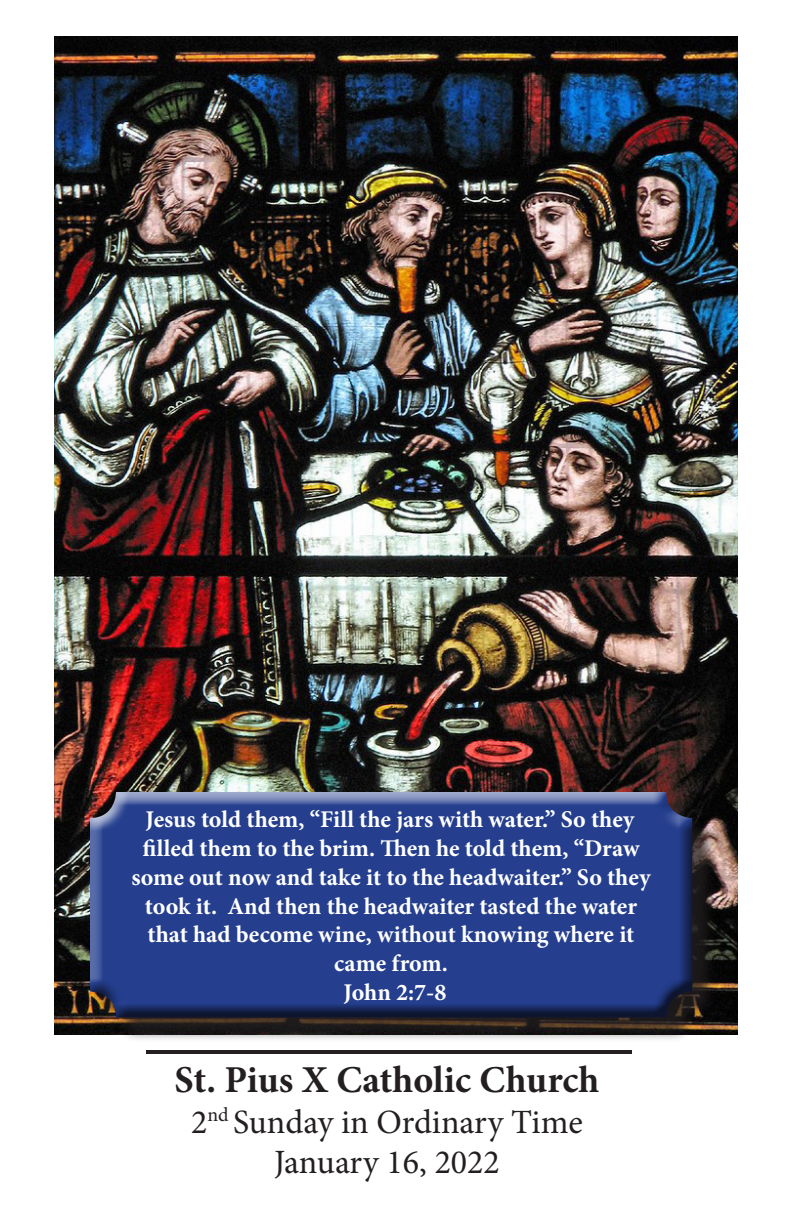
<style>
.page{position:relative;width:792px;height:1224px;background:#fff}
.page>*{position:absolute;margin:0;border:0;box-sizing:border-box;transform-origin:0 0}
.t1{font:700 38px "Minion Pro";color:#231f20}
.t2{font:34px "Minion Pro";color:#231f20}
.t3{font:700 24px/28.8px "Minion Pro";color:#fff;text-align:center}
</style>
<div class="page">
<img style="left:54px;top:36px;width:684px;height:998px">
<div style="left:93px;top:795px;width:624px;height:248px;background:#231f20;opacity:.75"></div>
<div style="left:88px;top:791px;width:606px;height:228px;background:#231f20;opacity:.75"></div>
<hr style="left:146px;top:1050px;width:486px;height:4px;background:#231f20">
<p class="t3" style="left:132px;top:805px;width:520px">Jesus told them, “Fill the jars with water.” So they filled them to the brim. Then he told them, “Draw some out now and take it to the headwaiter.” So they took it. And then the headwaiter tasted the water that had become wine, without knowing where it came from.<br>John 2:7-8</p>
<p class="t1" style="left:175px;top:1053px;width:426px">St. Pius X Catholic Church</p>
<p class="t2" style="left:191px;top:1099px;width:393px">2<sup>nd</sup> Sunday in Ordinary Time</p>
<p class="t2" style="left:274px;top:1140px;width:227px">January 16, 2022</p>
</div>
